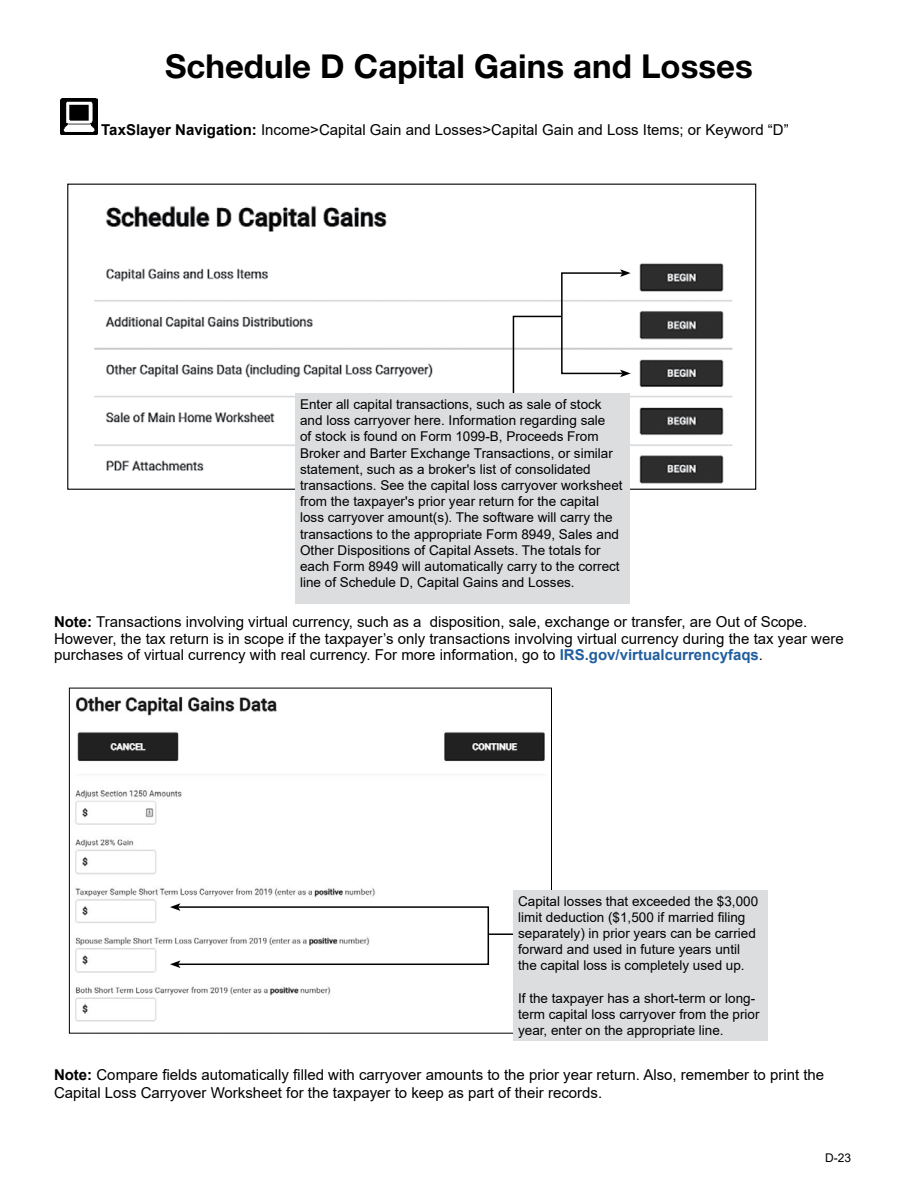
<style>
.page{position:relative;width:918px;height:1188px;background:#fff}
.page>*{position:absolute;margin:0;border:0;box-sizing:border-box;transform-origin:0 0}
.H1-Heading{font:700 33px "Helvetica Neue LT Std";color:#000}
.Para{font:15px/16.5px "Arial";color:#000}
.Heading1{font:15px "Arial";color:#000}
.Comment{font:13.5px/16.2px "Arial";color:#000}
.t1{font:12px "Arial";color:#000}
.s1{font-weight:700}
.s2{font-weight:700;color:#215e9e}
</style>
<div class="page">
<img style="left:94px;top:205px;width:639px;height:279px">
<img style="left:61px;top:99px;width:36px;height:36px">
<div style="left:561px;top:272px;width:62px;height:102px;border:2px solid #000"></div>
<svg style="left:620px;top:269px;width:11px;height:8px"></svg>
<svg style="left:620px;top:370px;width:11px;height:7px"></svg>
<svg style="left:512px;top:315px;width:51px;height:79px"></svg>
<div style="left:295px;top:394px;width:335px;height:210px;background:#dcddde"></div>
<img style="left:75px;top:696px;width:470px;height:326px">
<div style="left:177px;top:906px;width:312px;height:59px;border:2px solid #000"></div>
<svg style="left:170px;top:903px;width:10px;height:8px"></svg>
<svg style="left:170px;top:960px;width:10px;height:8px"></svg>
<svg style="left:488px;top:933px;width:25px;height:17px"></svg>
<div style="left:513px;top:890px;width:255px;height:151px;background:#dcddde"></div>
<h1 class="H1-Heading" style="left:165px;top:45px;width:589px">Schedule D Capital Gains and Losses</h1>
<p class="Heading1" style="left:101px;top:119px;width:689px"><span class="s1">TaxSlayer Navigation:</span> Income&gt;Capital Gain and Losses&gt;Capital Gain and Loss Items; or Keyword “D”</p>
<p class="Comment" style="left:300px;top:396px;width:324px">Enter all capital transactions, such as sale of stock and loss carryover here. Information regarding sale<br>of stock is found on Form 1099-B, Proceeds From Broker and Barter Exchange Transactions, or similar statement, such as a broker's list of consolidated transactions. See the capital loss carryover worksheet from the taxpayer's prior year return for the capital loss carryover amount(s). The software will carry the transactions to the appropriate Form 8949, Sales and Other Dispositions of Capital Assets. The totals for each Form 8949 will automatically carry to the correct line of Schedule D, Capital Gains and Losses.</p>
<p class="Para" style="left:54px;top:614px;width:791px"><span class="s1">Note:</span> Transactions involving virtual currency, such as a disposition, sale, exchange or transfer, are Out of Scope.<br>However, the tax return is in scope if the taxpayer’s only transactions involving virtual currency during the tax year were purchases of virtual currency with real currency. For more information, go to <span class="s2">IRS.gov/virtualcurrencyfaqs</span>.</p>
<p class="Comment" style="left:518px;top:893px;width:242px">Capital losses that exceeded the $3,000 limit deduction ($1,500 if married filing separately) in prior years can be carried forward and used in future years until the capital loss is completely used up.</p>
<p class="Comment" style="left:518px;top:990px;width:243px">If the taxpayer has a short-term or long&shy;term capital loss carryover from the prior year, enter on the appropriate line.</p>
<p class="Para" style="left:54px;top:1065px;width:772px;line-height:18px"><span class="s1">Note:</span> Compare fields automatically filled with carryover amounts to the prior year return. Also, remember to print the<br>Capital Loss Carryover Worksheet for the taxpayer to keep as part of their records.</p>
<p class="t1" style="left:825px;top:1149px;width:28px">D-23</p>
</div>
